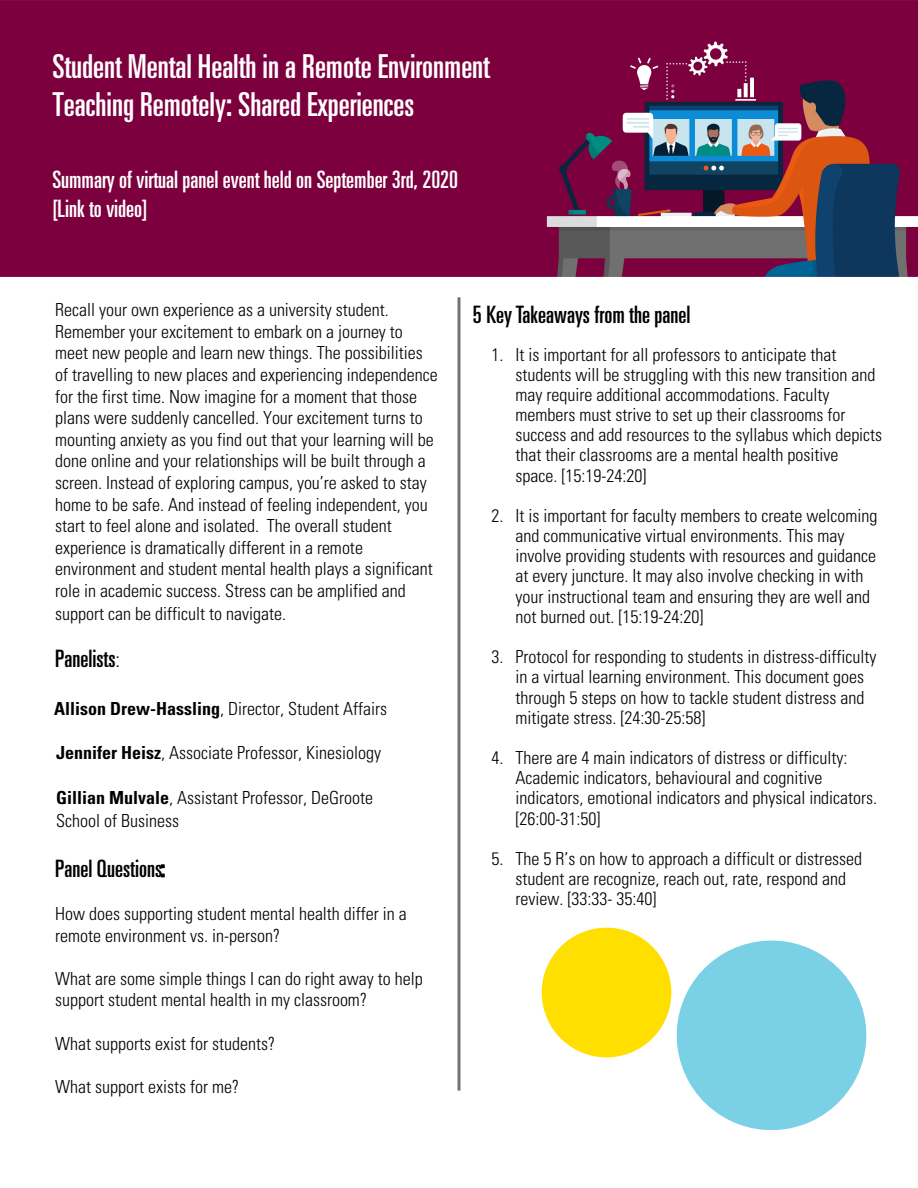
<style>
.page{position:relative;width:918px;height:1188px;background:#fff}
.page>*{position:absolute;margin:0;border:0;box-sizing:border-box;transform-origin:0 0}
.t1{font:ultra-condensed 33px/37.2px "Univers LT Std";color:#fff}
.t2{font:ultra-condensed 24px/28.8px "Univers LT Std";color:#fff}
.t3{font:ultra-condensed 24px "Univers LT Std";color:#000}
.t4{font:300 condensed 18px/20.1px "Univers LT Std";color:#000}
.s1{font-weight:300;font-stretch:condensed;font-size:21px}
.s2{font-weight:700}
</style>
<div class="page">
<img style="left:0;top:1px;width:917px;height:276px">
<hr style="left:458px;top:297px;width:2px;height:794px;background:#000">
<svg style="left:541px;top:927px;width:100px;height:131px"></svg>
<svg style="left:641px;top:937px;width:226px;height:194px;fill:#7ad0e4"></svg>
<h1 class="t1" style="left:52px;top:48px;width:439px">Student Mental Health in a Remote Environment<br>Teaching Remotely: Shared Experiences</h1>
<h2 class="t2" style="left:52px;top:165px;width:407px">Summary of virtual panel event held on September 3rd, 2020 [Link to video]</h2>
<p class="t4" style="left:55px;top:299px;width:384px;line-height:21.8px">Recall your own experience as a university student.<br>Remember your excitement to embark on a journey to meet new people and learn new things. The possibilities of travelling to new places and experiencing independence for the first time. Now imagine for a moment that those plans were suddenly cancelled. Your excitement turns to mounting anxiety as you find out that your learning will be done online and your relationships will be built through a screen. Instead of exploring campus, you’re asked to stay home to be safe. And instead of feeling independent, you start to feel alone and isolated. The overall student experience is dramatically different in a remote environment and student mental health plays a significant role in academic success. Stress can be amplified and support can be difficult to navigate.</p>
<h2 class="t3" style="left:55px;top:645px;width:67px">Panelists<span class="s1">:</span></h2>
<p class="t4" style="left:54px;top:699px;width:334px"><span class="s2">Allison Drew-Hassling</span>, Director, Student Affairs</p>
<p class="t4" style="left:56px;top:742px;width:326px"><span class="s2">Jennifer Heisz</span>, Associate Professor, Kinesiology</p>
<p class="t4" style="left:56px;top:787px;width:318px;line-height:22.4px"><span class="s2">Gillian Mulvale</span>, Assistant Professor, DeGroote<br>School of Business</p>
<h2 class="t3" style="left:55px;top:855px;width:111px">Panel Questions:</h2>
<p class="t4" style="left:55px;top:903px;width:353px;line-height:21.6px">How does supporting student mental health differ in a remote environment vs. in-person?</p>
<p class="t4" style="left:55px;top:968px;width:369px;line-height:21.6px">What are some simple things I can do right away to help support student mental health in my classroom?</p>
<p class="t4" style="left:55px;top:1033px;width:221px">What supports exist for students?</p>
<p class="t4" style="left:55px;top:1077px;width:185px">What support exists for me?</p>
<h2 class="t3" style="left:473px;top:301px;width:219px">5 KeyTakeaways from the panel</h2>
<p class="t4" style="left:516px;top:344px;width:368px;text-indent:-24px">1. It is important for all professors to anticipate that students will be struggling with this new transition and may require additional accommodations. Faculty members must strive to set up their classrooms for success and add resources to the syllabus which depicts that their classrooms are a mental health positive space. [15:19-24:20]</p>
<p class="t4" style="left:516px;top:506px;width:363px;text-indent:-24px">2. It is important for faculty members to create welcoming and communicative virtual environments. This may involve providing students with resources and guidance at every juncture. It may also involve checking in with your instructional team and ensuring they are well and not burned out. [15:19-24:20]</p>
<p class="t4" style="left:516px;top:647px;width:362px;text-indent:-24px">3. Protocol for responding to students in distress-difficulty in a virtual learning environment. This document goes through 5 steps on how to tackle student distress and mitigate stress. [24:30-25:58]</p>
<p class="t4" style="left:516px;top:748px;width:363px;text-indent:-24px">4. There are 4 main indicators of distress or difficulty:<br>Academic indicators, behavioural and cognitive indicators, emotional indicators and physical indicators. [26:00-31:50]</p>
<p class="t4" style="left:516px;top:848px;width:348px;text-indent:-24px">5. The 5 R’s on how to approach a difficult or distressed student are recognize, reach out, rate, respond and review. [33:33- 35:40]</p>
</div>
